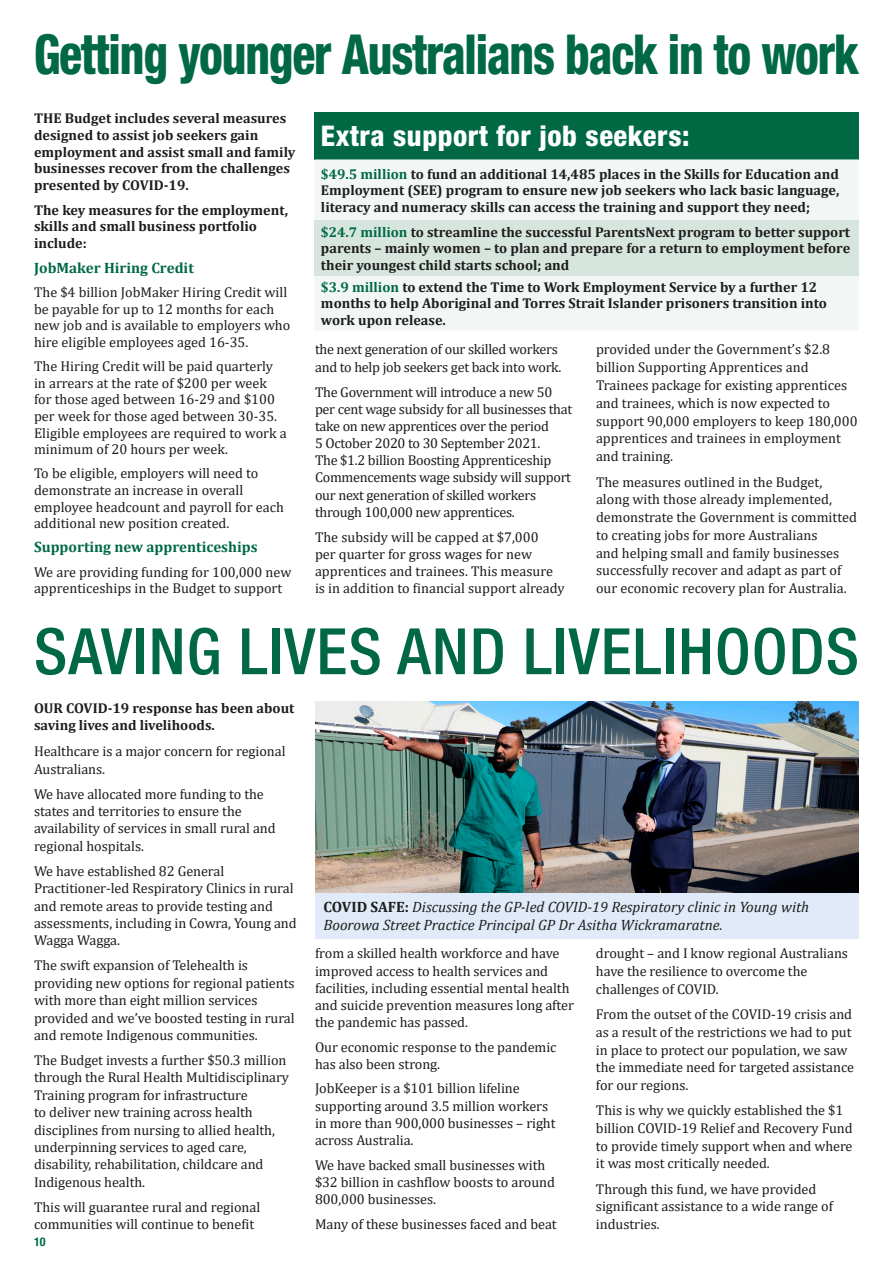
<style>
.page{position:relative;width:893px;height:1263px;background:#fff}
.page>*{position:absolute;margin:0;border:0;box-sizing:border-box;transform-origin:0 0}
.t1{font:500 condensed 64.05px "Helvetica Neue LT Std";letter-spacing:.02em;color:#006944}
.t2{font:800 condensed 55.2px "Helvetica Neue LT Std";letter-spacing:-.025em;color:#006944;scale:.86 1}
.t3{font:800 condensed 28.5px "Helvetica Neue LT Std";letter-spacing:.02em;color:#fff}
.t4{font:italic 15px/18px "Cambria";color:#1d1d1b}
.t5{font:700 15px "Cambria";color:#006944}
.t6{font:14.25px/17.7px "Cambria";letter-spacing:-.005em;color:#1d1d1b}
.t7{font:700 14.25px/16.6px "Cambria";color:#1d1d1b}
.t8{font:700 condensed 12px "Helvetica Neue LT Std";color:#006944}
.s1{color:#006944}
.s2{font-weight:700;font-style:normal}
</style>
<div class="page">
<div style="left:315px;top:892px;width:543px;height:47px;background:#e1eaf8"></div>
<img style="left:315px;top:702px;width:544px;height:190px">
<div style="left:315px;top:112px;width:544px;height:47px;background:#006944"></div>
<div style="left:315px;top:159px;width:544px;height:171px;background:#f2f7f6"></div>
<div style="left:315px;top:220px;width:544px;height:55px;background:#d7e5df"></div>
<h2 class="t2" style="left:34px;top:20px;width:961px">Getting younger Australians back in to work</h2>
<p class="t7" style="left:34px;top:110px;width:263px">THE Budget includes several measures designed to assist job seekers gain employment and assist small and family businesses recover from the challenges presented by COVID-19.</p>
<p class="t7" style="left:34px;top:201px;width:256px">The key measures for the employment, skills and small business portfolio include:</p>
<p class="t5" style="left:34px;top:257px;width:161px">JobMaker Hiring Credit</p>
<p class="t6" style="left:34px;top:284px;width:258px;line-height:16.6px">The $4 billion JobMaker Hiring Credit will be payable for up to 12 months for each new job and is available to employers who hire eligible employees aged 16-35.</p>
<p class="t6" style="left:34px;top:358px;width:254px;line-height:16.6px">The Hiring Credit will be paid quarterly in arrears at the rate of $200 per week for those aged between 16-29 and $100 per week for those aged between 30-35.<br>Eligible employees are required to work a minimum of 20 hours per week.</p>
<p class="t6" style="left:34px;top:465px;width:251px;line-height:16.6px">To be eligible, employers will need to demonstrate an increase in overall employee headcount and payroll for each additional new position created.</p>
<p class="t5" style="left:34px;top:537px;width:225px">Supporting new apprenticeships</p>
<p class="t6" style="left:34px;top:563px;width:259px;line-height:16.6px">We are providing funding for 100,000 new apprenticeships in the Budget to support</p>
<h3 class="t3" style="left:321px;top:118px;width:370px">Extra support for job seekers:</h3>
<p class="t7" style="left:321px;top:165px;width:520px;text-align:justify"><span class="s1">$49.5 million</span> to fund an additional 14,485 places in the Skills for Education and Employment (SEE) program to ensure new job seekers who lack basic language, literacy and numeracy skills can access the training and support they need;</p>
<p class="t7" style="left:321px;top:223px;width:531px;text-align:justify"><span class="s1">$24.7 million</span> to streamline the successful ParentsNext program to better support parents – mainly women – to plan and prepare for a return to employment before their youngest child starts school; and</p>
<p class="t7" style="left:321px;top:278px;width:507px"><span class="s1">$3.9 million</span> to extend the Time to Work Employment Service by a further 12 months to help Aboriginal and Torres Strait Islander prisoners transition into work upon release.</p>
<p class="t6" style="left:596px;top:341px;width:263px">provided under the Government’s $2.8 billion Supporting Apprentices and Trainees package for existing apprentices and trainees, which is now expected to support 90,000 employers to keep 180,000 apprentices and trainees in employment and training.</p>
<p class="t6" style="left:596px;top:473px;width:262px">The measures outlined in the Budget, along with those already implemented, demonstrate the Government is committed to creating jobs for more Australians<br>and helping small and family businesses successfully recover and adapt as part of our economic recovery plan for Australia.</p>
<h1 class="t1" style="left:34px;top:613px;width:826px">SAVING LIVES AND LIVELIHOODS</h1>
<p class="t7" style="left:34px;top:699px;width:262px;line-height:17.4px">OUR COVID-19 response has been about saving lives and livelihoods.</p>
<p class="t6" style="left:34px;top:742px;width:253px">Healthcare is a major concern for regional<br>Australians.</p>
<p class="t6" style="left:34px;top:785px;width:243px">We have allocated more funding to the states and territories to ensure the availability of services in small rural and regional hospitals.</p>
<p class="t6" style="left:34px;top:862px;width:264px">We have established 82 General Practitioner-led Respiratory Clinics in rural and remote areas to provide testing and assessments, including in Cowra, Young and Wagga Wagga.</p>
<p class="t6" style="left:34px;top:957px;width:262px">The swift expansion of Telehealth is providing new options for regional patients with more than eight million services provided and we’ve boosted testing in rural and remote Indigenous communities.</p>
<p class="t6" style="left:34px;top:1051px;width:257px">The Budget invests a further $50.3 million through the Rural Health Multidisciplinary Training program for infrastructure<br>to deliver new training across health disciplines from nursing to allied health, underpinning services to aged care, disability, rehabilitation, childcare and Indigenous health.</p>
<p class="t6" style="left:34px;top:1198px;width:228px;line-height:17.2px">This will guarantee rural and regional communities will continue to benefit</p>
<p class="t6" style="left:315px;top:341px;width:248px;line-height:17.2px">the next generation of our skilled workers and to help job seekers get back into work.</p>
<p class="t6" style="left:315px;top:383px;width:259px;line-height:17.2px">The Government will introduce a new 50 per cent wage subsidy for all businesses that take on new apprentices over the period<br>5 October 2020 to 30 September 2021.<br>The $1.2 billion Boosting Apprenticeship Commencements wage subsidy will support our next generation of skilled workers through 100,000 new apprentices.</p>
<p class="t6" style="left:315px;top:528px;width:251px;line-height:17.2px">The subsidy will be capped at $7,000<br>per quarter for gross wages for new apprentices and trainees. This measure is in addition to financial support already</p>
<p class="t4" style="left:323px;top:897px;width:487px"><span class="s2">COVID SAFE:</span> Discussing the GP-led COVID-19 Respiratory clinic in Young with<br>Boorowa Street Practice Principal GP Dr Asitha Wickramaratne.</p>
<p class="t6" style="left:315px;top:945px;width:260px;line-height:17.1px">from a skilled health workforce and have improved access to health services and facilities, including essential mental health and suicide prevention measures long after the pandemic has passed.</p>
<p class="t6" style="left:315px;top:1038px;width:243px;line-height:17.1px">Our economic response to the pandemic has also been strong.</p>
<p class="t6" style="left:315px;top:1080px;width:242px;line-height:17.1px">JobKeeper is a $101 billion lifeline supporting around 3.5 million workers in more than 900,000 businesses – right across Australia.</p>
<p class="t6" style="left:315px;top:1156px;width:242px;line-height:17.1px">We have backed small businesses with $32 billion in cashflow boosts to around<br>800,000 businesses.</p>
<p class="t6" style="left:315px;top:1215px;width:243px">Many of these businesses faced and beat</p>
<p class="t6" style="left:596px;top:945px;width:254px">drought – and I know regional Australians have the resilience to overcome the challenges of COVID.</p>
<p class="t6" style="left:596px;top:1005px;width:260px">From the outset of the COVID-19 crisis and as a result of the restrictions we had to put in place to protect our population, we saw the immediate need for targeted assistance for our regions.</p>
<p class="t6" style="left:596px;top:1101px;width:258px">This is why we quickly established the $1 billion COVID-19 Relief and Recovery Fund to provide timely support when and where it was most critically needed.</p>
<p class="t6" style="left:596px;top:1180px;width:239px">Through this fund, we have provided significant assistance to a wide range of industries.</p>
<p class="t8" style="left:34px;top:1234px;width:13px">10</p>
</div>
